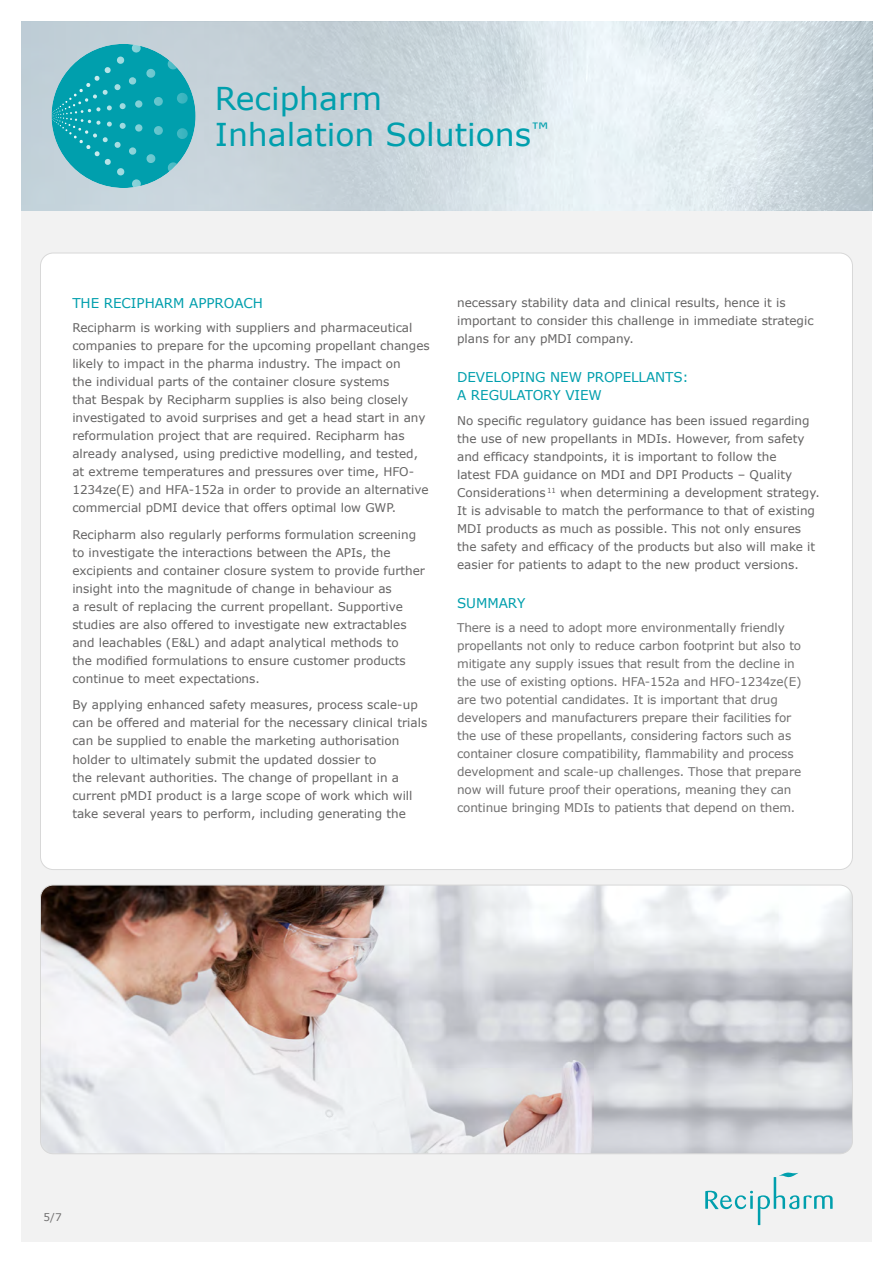
<style>
.page{position:relative;width:893px;height:1263px;background:#fff}
.page>*{position:absolute;margin:0;border:0;box-sizing:border-box;transform-origin:0 0}
.t1{font:31.5px/36px "Verdana";color:#009fad}
.t2{font:13.5px/18px "Verdana";letter-spacing:-.005em;color:#009fad}
.t3{font:12px/18px "Verdana";color:#646363}
.t4{font:12px/18px "Verdana";letter-spacing:-.01em;color:#706f6f}
.t5{font:10.5px "Verdana";color:#706f6f}
</style>
<div class="page">
<div style="left:21px;top:45px;width:851px;height:1197px;background:#f2f2f2"></div>
<svg style="left:21px;top:21px;width:744px;height:190px"></svg>
<svg style="left:194px;top:171px;width:2px;height:15px"></svg>
<svg style="left:194px;top:45px;width:2px;height:15px"></svg>
<svg style="left:51px;top:45px;width:137px;height:142px;background:#2eacb8"></svg>
<svg style="left:634px;top:21px;width:238px;height:190px"></svg>
<div style="left:40px;top:253px;width:812px;height:616px;background:#fff;border-radius:13px"></div>
<svg style="left:705px;top:1172px;width:128px;height:53px"></svg>
<img style="left:41px;top:885px;width:811px;height:269px">
<h1 class="t1" style="left:215px;top:81px;width:336px">Recipharm<br>Inhalation Solutions<sup>™</sup></h1>
<p class="t2" style="left:72px;top:294px;width:192px">THE RECIPHARM APPROACH</p>
<p class="t3" style="left:72px;top:319px;width:359px">Recipharm is working with suppliers and pharmaceutical companies to prepare for the upcoming propellant changes likely to impact in the pharma industry. The impact on<br>the individual parts of the container closure systems<br>that Bespak by Recipharm supplies is also being closely investigated to avoid surprises and get a head start in any reformulation project that are required. Recipharm has already analysed, using predictive modelling, and tested, at extreme temperatures and pressures over time, HFO-1234ze(E) and HFA-152a in order to provide an alternative commercial pDMI device that offers optimal low GWP.</p>
<p class="t3" style="left:72px;top:526px;width:354px">Recipharm also regularly performs formulation screening to investigate the interactions between the APIs, the excipients and container closure system to provide further insight into the magnitude of change in behaviour as<br>a result of replacing the current propellant. Supportive studies are also offered to investigate new extractables and leachables (E&amp;L) and adapt analytical methods to<br>the modified formulations to ensure customer products continue to meet expectations.</p>
<p class="t3" style="left:72px;top:696px;width:356px">By applying enhanced safety measures, process scale-up can be offered and material for the necessary clinical trials can be supplied to enable the marketing authorisation holder to ultimately submit the updated dossier to<br>the relevant authorities. The change of propellant in a current pMDI product is a large scope of work which will take several years to perform, including generating the</p>
<p class="t3" style="left:457px;top:294px;width:358px">necessary stability data and clinical results, hence it is important to consider this challenge in immediate strategic plans for any pMDI company.</p>
<p class="t2" style="left:457px;top:368px;width:233px">DEVELOPING NEW PROPELLANTS:<br>A REGULATORY VIEW</p>
<p class="t3" style="left:457px;top:411px;width:364px">No specific regulatory guidance has been issued regarding the use of new propellants in MDIs. However, from safety and efficacy standpoints, it is important to follow the<br>latest FDA guidance on MDI and DPI Products – Quality Considerations <sup>11</sup> when determining a development strategy.<br>It is advisable to match the performance to that of existing MDI products as much as possible. This not only ensures the safety and efficacy of the products but also will make it easier for patients to adapt to the new product versions.</p>
<p class="t2" style="left:457px;top:594px;width:70px">SUMMARY</p>
<p class="t4" style="left:457px;top:619px;width:346px">There is a need to adopt more environmentally friendly propellants not only to reduce carbon footprint but also to mitigate any supply issues that result from the decline in the use of existing options. HFA-152a and HFO-1234ze(E) are two potential candidates. It is important that drug developers and manufacturers prepare their facilities for the use of these propellants, considering factors such as container closure compatibility, flammability and process development and scale-up challenges. Those that prepare now will future proof their operations, meaning they can continue bringing MDIs to patients that depend on them.</p>
<p class="t5" style="left:44px;top:1211px;width:20px">5/7</p>
</div>
